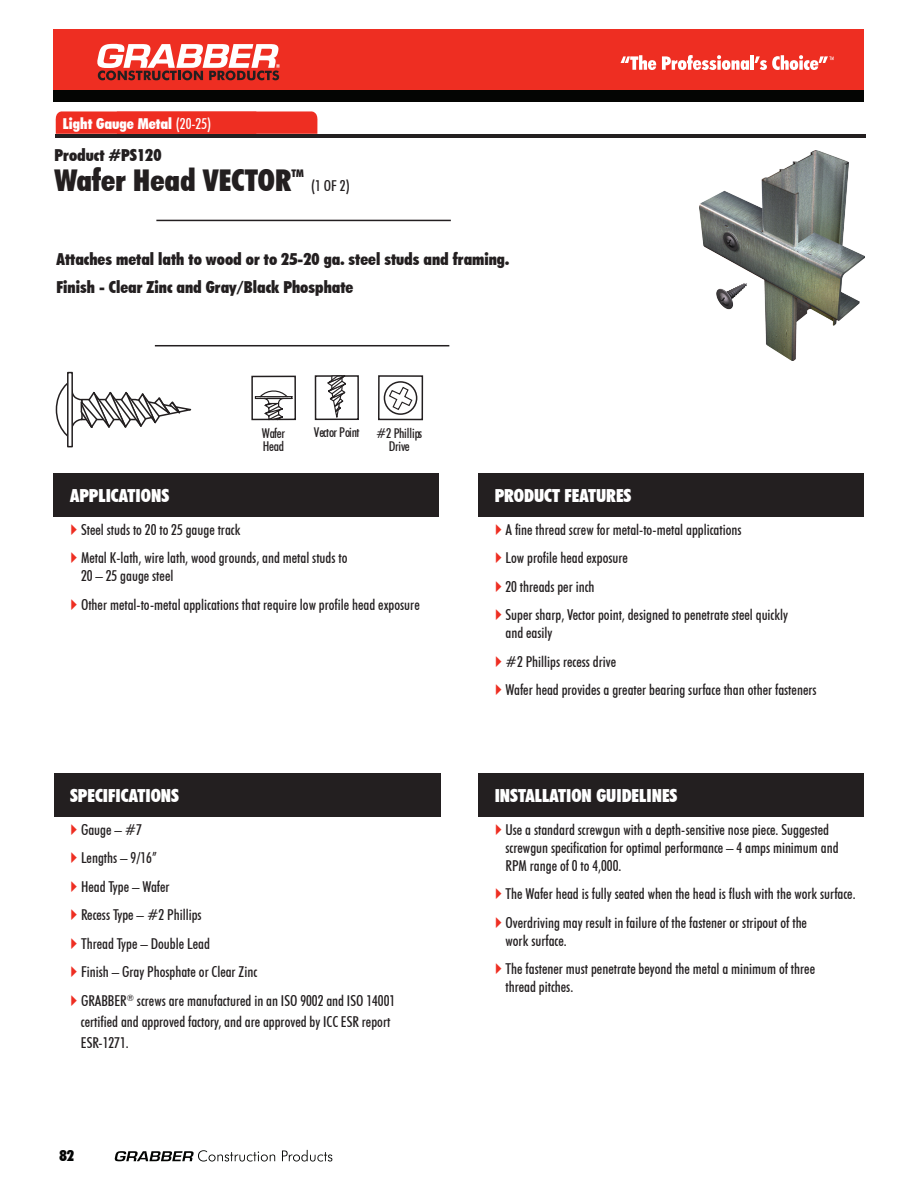
<style>
.page{position:relative;width:918px;height:1188px;background:#fff}
.page>*{position:absolute;margin:0;border:0;box-sizing:border-box;transform-origin:0 0}
.t1{font:900 condensed 30px "Futura BT";color:#231f20}
.t2{font:900 condensed 18px "Futura BT";color:#fff}
.t3{font:900 condensed 16.5px/28.5px "Futura BT";color:#231f20}
.t4{font:500 condensed 15px/28.5px "Futura BT";color:#231f20}
.t5{font:900 condensed 15px "Futura BT";color:#fff}
.t6{font:900 condensed 15px "Futura BT";color:#040606}
.t7{font:500 condensed 13.5px/13.5px "Futura BT";letter-spacing:-.025em;color:#231f20;text-align:center}
.t8{font:900 condensed 10.5px "Futura BT";color:#231f20}
.s1{font-weight:500}
</style>
<div class="page">
<div style="left:53px;top:42px;width:811px;height:60px;background:#040503"></div>
<div style="left:53px;top:29px;width:811px;height:60px;background:#ee2e22"></div>
<svg style="left:621px;top:55px;width:35px;height:15px"></svg>
<svg style="left:662px;top:55px;width:87px;height:15px"></svg>
<hr style="left:751px;top:55px;width:3px;height:15px;background:#fff">
<svg style="left:755px;top:55px;width:79px;height:15px"></svg>
<svg style="left:97px;top:44px;width:183px;height:36px"></svg>
<svg style="left:55px;top:111px;width:263px;height:23px;background:#ee3428"></svg>
<hr style="left:56px;top:134px;width:810px;height:3px;background:#231f20">
<div style="left:54px;top:474px;width:385px;height:43px;background:#231f20"></div>
<div style="left:54px;top:774px;width:386px;height:43px;background:#231f20"></div>
<div style="left:478px;top:474px;width:385px;height:43px;background:#231f20"></div>
<div style="left:478px;top:774px;width:385px;height:43px;background:#231f20"></div>
<hr style="left:156px;top:220px;width:295px;height:1px;background:#231f20">
<hr style="left:155px;top:345px;width:294px;height:1px;background:#231f20">
<img style="left:700px;top:150px;width:165px;height:211px">
<div style="left:315px;top:375px;width:44px;height:45px;border:2px solid #231f20"></div>
<div style="left:378px;top:375px;width:45px;height:45px;border:2px solid #231f20"></div>
<div style="left:384px;top:381px;width:33px;height:34px;border:2px solid #231f20;border-radius:50%"></div>
<svg style="left:388px;top:386px;width:25px;height:25px"></svg>
<svg style="left:55px;top:371px;width:300px;height:791px"></svg>
<p class="t5" style="left:63px;top:115px;width:150px">Light Gauge Metal <span class="s1">(20-25)</span></p>
<p class="t3" style="left:55px;top:140px;width:109px">Product #PS120</p>
<h1 class="t1" style="left:55px;top:162px;width:238px">Wafer Head VECTOR</h1>
<p class="t8" style="left:291px;top:167px;width:14px">TM</p>
<p class="t4" style="left:311px;top:171px;width:40px">(1 OF 2)</p>
<p class="t3" style="left:57px;top:244px;width:454px">Attaches metal lath to wood or to 25-20 ga. steel studs and framing.<br>Finish - Clear Zinc and Gray/Black Phosphate</p>
<p class="t7" style="left:262px;top:426px;width:25px">Wafer</p>
<p class="t7" style="left:314px;top:426px;width:47px">Vector Point</p>
<p class="t7" style="left:263px;top:440px;width:23px">Head</p>
<p class="t7" style="left:376px;top:426px;width:47px">#2 Phillips<br>Drive</p>
<p class="t2" style="left:70px;top:485px;width:101px">APPLICATIONS</p>
<p class="t4" style="left:81px;top:515px;width:268px">Steel studs to 20 to 25 gauge track<br>Metal K-lath, wire lath, wood grounds, and metal studs to</p>
<p class="t4" style="left:81px;top:561px;width:340px">20 – 25 gauge steel<br>Other metal-to-metal applications that require low profile head exposure</p>
<p class="t2" style="left:70px;top:785px;width:110px">SPECIFICATIONS</p>
<p class="t4" style="left:81px;top:815px;width:316px">Gauge – #7<br>Lengths – 9/16”<br>Head Type – Wafer<br>Recess Type – #2 Phillips<br>Thread Type – Double Lead<br>Finish – Gray Phosphate or Clear Zinc<br>GRABBER<sup>®</sup> screws are manufactured in an ISO 9002 and ISO 14001</p>
<p class="t4" style="left:81px;top:1011px;width:311px;line-height:21px">certified and approved factory, and are approved by ICC ESR report<br>ESR-1271.</p>
<p class="t6" style="left:60px;top:1146px;width:16px">82</p>
<p class="t2" style="left:495px;top:485px;width:138px">PRODUCT FEATURES</p>
<p class="t4" style="left:506px;top:515px;width:284px">A fine thread screw for metal-to-metal applications<br>Low profile head exposure<br>20 threads per inch<br>Super sharp, Vector point, designed to penetrate steel quickly</p>
<p class="t4" style="left:506px;top:618px;width:313px">and easily<br>#2 Phillips recess drive<br>Wafer head provides a greater bearing surface than other fasteners</p>
<p class="t2" style="left:495px;top:785px;width:184px">INSTALLATION GUIDELINES</p>
<p class="t4" style="left:506px;top:820px;width:335px;line-height:18px">Use a standard screwgun with a depth-sensitive nose piece. Suggested screwgun specification for optimal performance – 4 amps minimum and<br>RPM range of 0 to 4,000.</p>
<p class="t4" style="left:506px;top:879px;width:352px">The Wafer head is fully seated when the head is flush with the work surface.<br>Overdriving may result in failure of the fastener or stripout of the</p>
<p class="t4" style="left:506px;top:926px;width:311px">work surface.<br>The fastener must penetrate beyond the metal a minimum of three</p>
<p class="t4" style="left:506px;top:972px;width:69px">thread pitches.</p>
</div>
